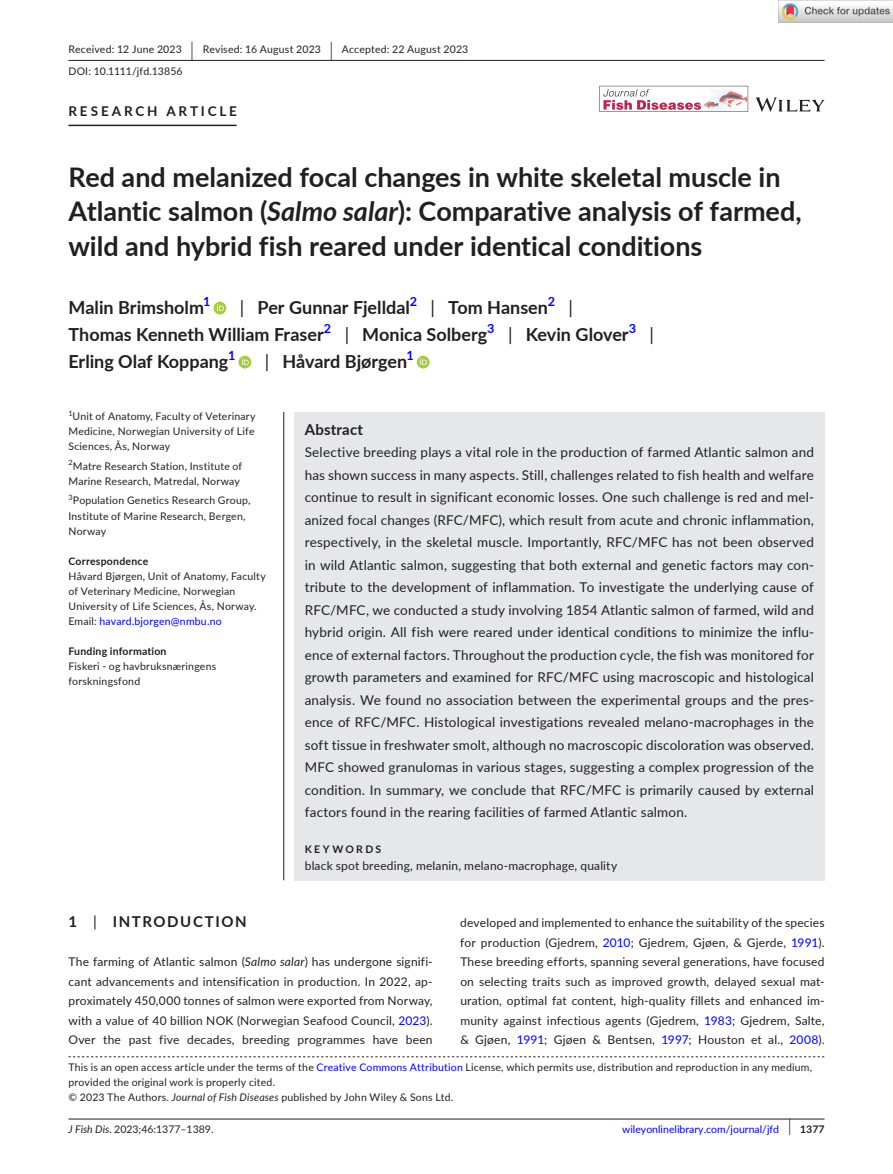
<style>
.page{position:relative;width:893px;height:1174px;background:#fff}
.page>*{position:absolute;margin:0;border:0;box-sizing:border-box;transform-origin:0 0}
.t1{font:700 27px/34.5px "Lato";color:#231f20}
.t2{font:700 18px "Lato";color:#231f20}
.t3{font:18px "Lato";color:#231f20}
.t4{font:700 15px "Lato";letter-spacing:.1em;color:#231f20}
.t5{font:700 15px "Lato";letter-spacing:.015em;color:#231f20}
.t6{font:13.5px/22.5px "Lato";letter-spacing:.015em;color:#231f20;text-align:justify}
.t7{font:700 13.5px "Lato";letter-spacing:.21em;color:#231f20}
.t8{font:700 12.6px "Lato";color:#00f}
.t9{font:12px/19.5px "Lato";letter-spacing:.015em;color:#231f20;text-align:justify}
.t10{font:10.5px/15px "Lato";letter-spacing:.02em;color:#231f20}
.t11{font:10.5px "Lato";color:#00f}
.t12{font:700 10.5px "Lato";letter-spacing:.02em;color:#231f20}
.t13{font:10.5px "Lato";color:#231f20}
.t14{font:700 10.5px "Lato";letter-spacing:.22em;color:#231f20}
.s1{font-size:19.65px}
.s2{font-style:italic}
.s3{font-weight:400}
.s4{color:#00f}
.s5{font-size:17.4px;color:#231f20}
.s6{font-weight:700;color:#231f20}
</style>
<div class="page">
<hr style="left:68px;top:1118px;width:756px;height:1px;background:#231f20">
<svg style="left:756px;top:97px;width:68px;height:15px"></svg>
<svg style="left:599px;top:86px;width:149px;height:26px"></svg>
<hr style="left:68px;top:60px;width:756px;height:1px;background:#231f20">
<hr style="left:68px;top:125px;width:169px;height:1px;background:#231f20">
<div style="left:214px;top:302px;width:12px;height:12px;background:#a5cd39;border-radius:50%"></div>
<svg style="left:217px;top:304px;width:7px;height:7px"></svg>
<div style="left:238px;top:356px;width:13px;height:12px;background:#a5cd39;border-radius:50%"></div>
<svg style="left:242px;top:358px;width:7px;height:7px"></svg>
<div style="left:417px;top:356px;width:12px;height:12px;background:#a5cd39;border-radius:50%"></div>
<svg style="left:420px;top:358px;width:7px;height:7px"></svg>
<div style="left:294px;top:412px;width:530px;height:468px;background:#e6e7e9"></div>
<hr style="left:283px;top:412px;width:1px;height:468px;background:#231f20">
<svg style="left:68px;top:1056px;width:756px;height:1px"></svg>
<img style="left:779px;top:0;width:114px;height:23px">
<p class="t10" style="left:68px;top:38px;width:401px;line-height:21.8px">Received: 12 June 2023 <span class="s1">|</span> Revised: 16 August 2023 <span class="s1">|</span> Accepted: 22 August 2023<br>DOI: 10.1111/jfd.13856</p>
<p class="t7" style="left:68px;top:101px;width:170px">RESEARCH ARTICLE</p>
<h1 class="t1" style="left:68px;top:159px;width:735px">Red and melanized focal changes in white skeletal muscle in<br>Atlantic salmon (<span class="s2">Salmo salar</span>): Comparative analysis of farmed, wild and hybrid fish reared under identical conditions</h1>
<h2 class="t2" style="left:68px;top:295px;width:137px">Malin Brimsholm</h2>
<p class="t8" style="left:203px;top:292px;width:9px">1</p>
<h2 class="t2" style="left:240px;top:295px;width:172px"><span class="s3">|</span> Per Gunnar Fjelldal</h2>
<p class="t8" style="left:410px;top:292px;width:9px">2</p>
<h2 class="t2" style="left:431px;top:295px;width:119px"><span class="s3">|</span> Tom Hansen</h2>
<p class="t8" style="left:548px;top:292px;width:9px">2</p>
<h2 class="t3" style="left:569px;top:295px;width:6px">|</h2>
<h2 class="t2" style="left:68px;top:322px;width:257px">Thomas Kenneth William Fraser</h2>
<p class="t8" style="left:324px;top:319px;width:9px">2</p>
<h2 class="t2" style="left:345px;top:322px;width:144px"><span class="s3">|</span> Monica Solberg</h2>
<p class="t8" style="left:487px;top:319px;width:9px">3</p>
<h2 class="t2" style="left:508px;top:322px;width:122px"><span class="s3">|</span> Kevin Glover</h2>
<p class="t8" style="left:629px;top:319px;width:9px">3</p>
<h2 class="t3" style="left:650px;top:322px;width:6px">|</h2>
<h2 class="t2" style="left:68px;top:349px;width:161px">Erling Olaf Koppang</h2>
<p class="t8" style="left:228px;top:346px;width:9px">1</p>
<h2 class="t2" style="left:265px;top:349px;width:144px"><span class="s3">|</span> Håvard Bjørgen</h2>
<p class="t8" style="left:406px;top:346px;width:9px">1</p>
<p class="t10" style="left:68px;top:409px;width:189px;text-align:justify"><sup>1</sup>Unit of Anatomy, Faculty of Veterinary Medicine, Norwegian University of Life Sciences, Ås, Norway</p>
<p class="t10" style="left:68px;top:458px;width:175px"><sup>2</sup>Matre Research Station, Institute of<br>Marine Research, Matredal, Norway</p>
<p class="t10" style="left:68px;top:493px;width:184px"><sup>3</sup>Population Genetics Research Group,<br>Institute of Marine Research, Bergen,<br>Norway</p>
<p class="t12" style="left:68px;top:553px;width:81px">Correspondence</p>
<p class="t10" style="left:68px;top:568px;width:199px">Håvard Bjørgen, Unit of Anatomy, Faculty of Veterinary Medicine, Norwegian University of Life Sciences, Ås, Norway.<br>Email: <span class="s4">havard.bjorgen@nmbu.no</span></p>
<p class="t12" style="left:68px;top:643px;width:100px">Funding information</p>
<p class="t10" style="left:68px;top:658px;width:149px">Fiskeri - og havbruksnæringens forskningsfond</p>
<p class="t5" style="left:305px;top:418px;width:60px">Abstract</p>
<p class="t6" style="left:305px;top:440px;width:511px">Selective breeding plays a vital role in the production of farmed Atlantic salmon and has shown success in many aspects. Still, challenges related to fish health and welfare continue to result in significant economic losses. One such challenge is red and mel&shy;anized focal changes (RFC/MFC), which result from acute and chronic inflammation, respectively, in the skeletal muscle. Importantly, RFC/MFC has not been observed in wild Atlantic salmon, suggesting that both external and genetic factors may con&shy;tribute to the development of inflammation. To investigate the underlying cause of RFC/MFC, we conducted a study involving 1854 Atlantic salmon of farmed, wild and hybrid origin. All fish were reared under identical conditions to minimize the influ&shy;ence of external factors. Throughout the production cycle, the fish was monitored for growth parameters and examined for RFC/MFC using macroscopic and histological analysis. We found no association between the experimental groups and the pres&shy;ence of RFC/MFC. Histological investigations revealed melano-macrophages in the soft tissue in freshwater smolt, although no macroscopic discoloration was observed.<br>MFC showed granulomas in various stages, suggesting a complex progression of the condition. In summary, we conclude that RFC/MFC is primarily caused by external factors found in the rearing facilities of farmed Atlantic salmon.</p>
<p class="t14" style="left:305px;top:841px;width:78px">KEYWORDS</p>
<p class="t9" style="left:305px;top:855px;width:314px">black spot breeding, melanin, melano-macrophage, quality</p>
<p class="t4" style="left:68px;top:911px;width:180px">1 <span class="s3">|</span> INTRODUCTION</p>
<p class="t9" style="left:68px;top:951px;width:366px">The farming of Atlantic salmon (<span class="s2">Salmo salar</span>) has undergone signifi&shy;cant advancements and intensification in production. In 2022, ap&shy;proximately 450,000 tonnes of salmon were exported from Norway, with a value of 40 billion NOK (Norwegian Seafood Council, <span class="s4">2023</span>).<br>Over the past five decades, breeding programmes have been</p>
<p class="t9" style="left:460px;top:912px;width:366px">developed and implemented to enhance the suitability of the species for production (Gjedrem, <span class="s4">2010</span>; Gjedrem, Gjøen, &amp; Gjerde, <span class="s4">1991</span>).<br>These breeding efforts, spanning several generations, have focused on selecting traits such as improved growth, delayed sexual mat&shy;uration, optimal fat content, high-quality fillets and enhanced im&shy;munity against infectious agents (Gjedrem, <span class="s4">1983</span>; Gjedrem, Salte, &amp; Gjøen, <span class="s4">1991</span>; Gjøen &amp; Bentsen, <span class="s4">1997</span>; Houston et al., <span class="s4">2008</span>).</p>
<p class="t10" style="left:68px;top:1059px;width:745px">This is an open access article under the terms of the <span class="s4">Creative Commons Attribution</span> License, which permits use, distribution and reproduction in any medium, provided the original work is properly cited.<br>© 2023 The Authors. <span class="s2">Journal of Fish Diseases</span> published by John Wiley &amp; Sons Ltd.</p>
<p class="t13" style="left:68px;top:1121px;width:147px"><span class="s2">J Fish Dis.</span> 2023;46:1377–1389.</p>
<p class="t11" style="left:622px;top:1121px;width:204px">wileyonlinelibrary.com/journal/jfd <span class="s5">|</span> <span class="s6">1377</span></p>
</div>
